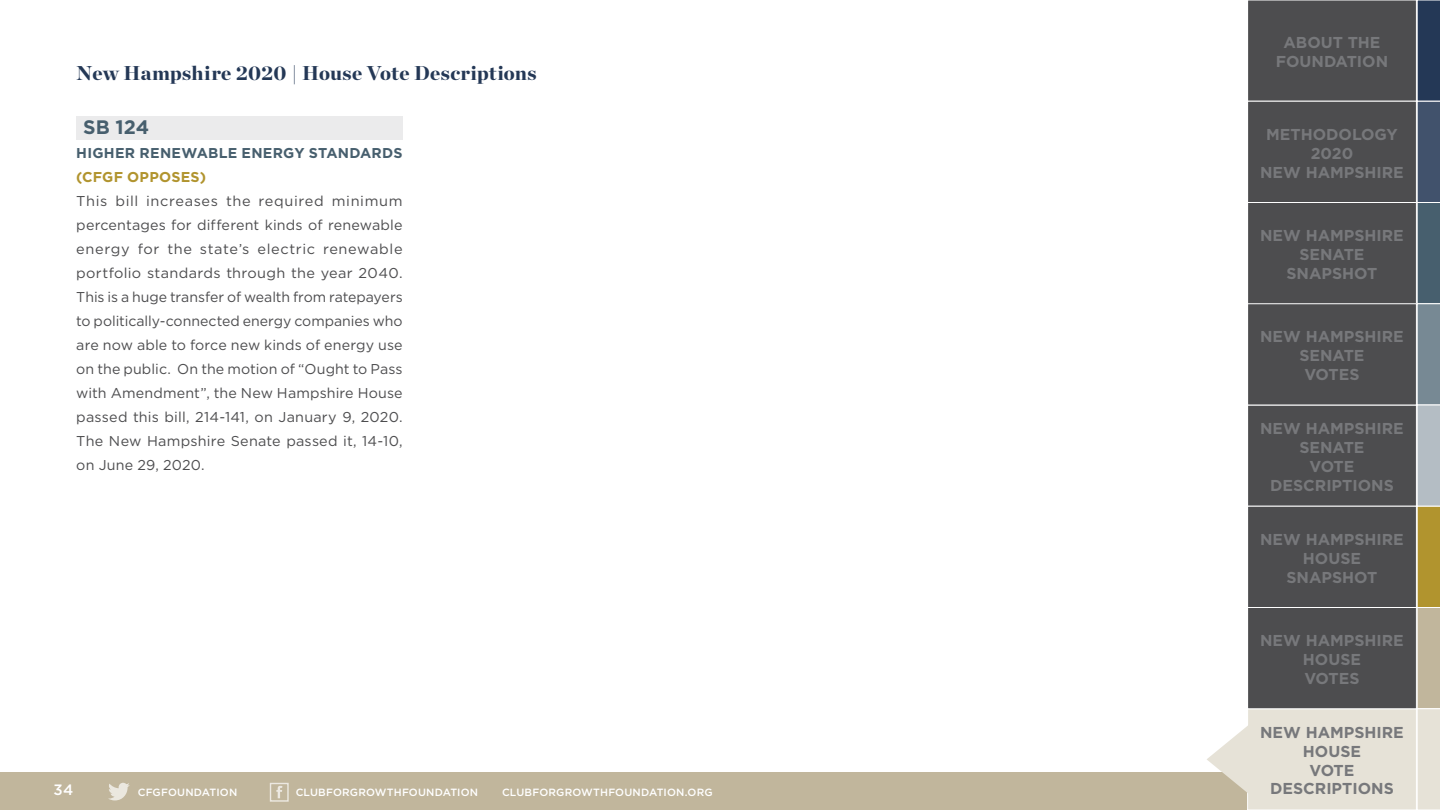
<style>
.page{position:relative;width:1440px;height:810px;background:#fff}
.page>*{position:absolute;margin:0;border:0;box-sizing:border-box;transform-origin:0 0}
.t1{font:900 19.95px "Chronicle Display";letter-spacing:.02em;color:#243856}
.t2{font:700 19.5px "Gotham HTF";color:#475f6e}
.t3{font:700 15.75px/18.9px "Gotham HTF";color:#77787b;text-align:center}
.t4{font:500 15px "Gotham HTF";color:#fff}
.t5{font:14.25px/24px "Gotham HTF";letter-spacing:.015em;color:#4d4d4f;text-align:justify}
.t6{font:700 14.25px "Gotham HTF";letter-spacing:.02em;color:#475f6e}
.t7{font:700 14.25px "Gotham HTF";letter-spacing:.015em;color:#b1942e}
.t8{font:500 10.5px "Gotham HTF";letter-spacing:.015em;color:#fff}
</style>
<div class="page">
<div style="left:1248px;top:405px;width:168px;height:101px;background:#4d4d4f"></div>
<div style="left:1247px;top:405px;width:170px;height:102px;border:1px solid #fff"></div>
<div style="left:1248px;top:0;width:168px;height:101px;background:#4d4d4f"></div>
<div style="left:1247px;top:0;width:170px;height:102px;border:1px solid #fff"></div>
<div style="left:1248px;top:101px;width:168px;height:101px;background:#4d4d4f"></div>
<div style="left:1247px;top:101px;width:170px;height:102px;border:1px solid #fff"></div>
<div style="left:1248px;top:202px;width:168px;height:102px;background:#4d4d4f"></div>
<div style="left:1247px;top:202px;width:170px;height:102px;border:1px solid #fff"></div>
<div style="left:1248px;top:304px;width:168px;height:101px;background:#4d4d4f"></div>
<div style="left:1247px;top:303px;width:170px;height:102px;border:1px solid #fff"></div>
<div style="left:0;top:773px;width:1265px;height:37px;background:#c1b69c"></div>
<div style="left:1248px;top:506px;width:168px;height:102px;background:#4d4d4f"></div>
<div style="left:1247px;top:506px;width:170px;height:102px;border:1px solid #fff"></div>
<div style="left:1248px;top:709px;width:168px;height:101px;background:#e6e2d7"></div>
<div style="left:1247px;top:708px;width:170px;height:102px;border:1px solid #fff"></div>
<svg style="left:1207px;top:719px;width:42px;height:80px"></svg>
<svg style="left:1417px;top:0;width:23px;height:810px;background:#8b908a"></svg>
<svg style="left:108px;top:783px;width:22px;height:17px"></svg>
<svg style="left:276px;top:786px;width:6px;height:12px"></svg>
<div style="left:270px;top:783px;width:19px;height:19px;border:1px solid #fff"></div>
<div style="left:1248px;top:608px;width:168px;height:101px;background:#4d4d4f"></div>
<div style="left:1247px;top:607px;width:170px;height:102px;border:1px solid #fff"></div>
<div style="left:76px;top:116px;width:327px;height:24px;background:#ebebec"></div>
<h1 class="t1" style="left:76px;top:57px;width:462px">New Hampshire 2020 | House Vote Descriptions</h1>
<h2 class="t2" style="left:83px;top:116px;width:68px">SB 124</h2>
<p class="t6" style="left:76px;top:145px;width:328px">HIGHER RENEWABLE ENERGY STANDARDS</p>
<p class="t7" style="left:76px;top:169px;width:131px">(CFGF OPPOSES)</p>
<p class="t5" style="left:76px;top:189px;width:328px">This bill increases the required minimum percentages for different kinds of renewable energy for the state’s electric renewable portfolio standards through the year 2040.<br>This is a huge transfer of wealth from ratepayers to politically-connected energy companies who are now able to force new kinds of energy use on the public. On the motion of “Ought to Pass with Amendment”, the New Hampshire House passed this bill, 214-141, on January 9, 2020.<br>The New Hampshire Senate passed it, 14-10, on June 29, 2020.</p>
<p class="t3" style="left:1276px;top:32px;width:114px">ABOUT THE<br>FOUNDATION</p>
<p class="t3" style="left:1260px;top:124px;width:145px">METHODOLOGY<br>2020<br>NEW HAMPSHIRE</p>
<p class="t3" style="left:1260px;top:225px;width:145px">NEW HAMPSHIRE<br>SENATE<br>SNAPSHOT</p>
<p class="t3" style="left:1260px;top:327px;width:145px">NEW HAMPSHIRE<br>SENATE<br>VOTES</p>
<p class="t3" style="left:1260px;top:418px;width:145px">NEW HAMPSHIRE<br>SENATE<br>VOTE<br>DESCRIPTIONS</p>
<p class="t3" style="left:1260px;top:529px;width:145px">NEW HAMPSHIRE<br>HOUSE<br>SNAPSHOT</p>
<p class="t3" style="left:1260px;top:630px;width:145px">NEW HAMPSHIRE<br>HOUSE<br>VOTES</p>
<p class="t3" style="left:1290px;top:630px;width:86px">ALABAMA</p>
<p class="t3" style="left:1260px;top:722px;width:145px">NEW HAMPSHIRE<br>HOUSE<br>VOTE</p>
<p class="t4" style="left:53px;top:781px;width:21px">34</p>
<p class="t8" style="left:138px;top:786px;width:101px">CFGFOUNDATION</p>
<p class="t8" style="left:296px;top:786px;width:184px">CLUBFORGROWTHFOUNDATION</p>
<p class="t8" style="left:502px;top:786px;width:212px">CLUBFORGROWTHFOUNDATION.ORG</p>
<p class="t3" style="left:1270px;top:779px;width:125px">DESCRIPTIONS</p>
</div>
